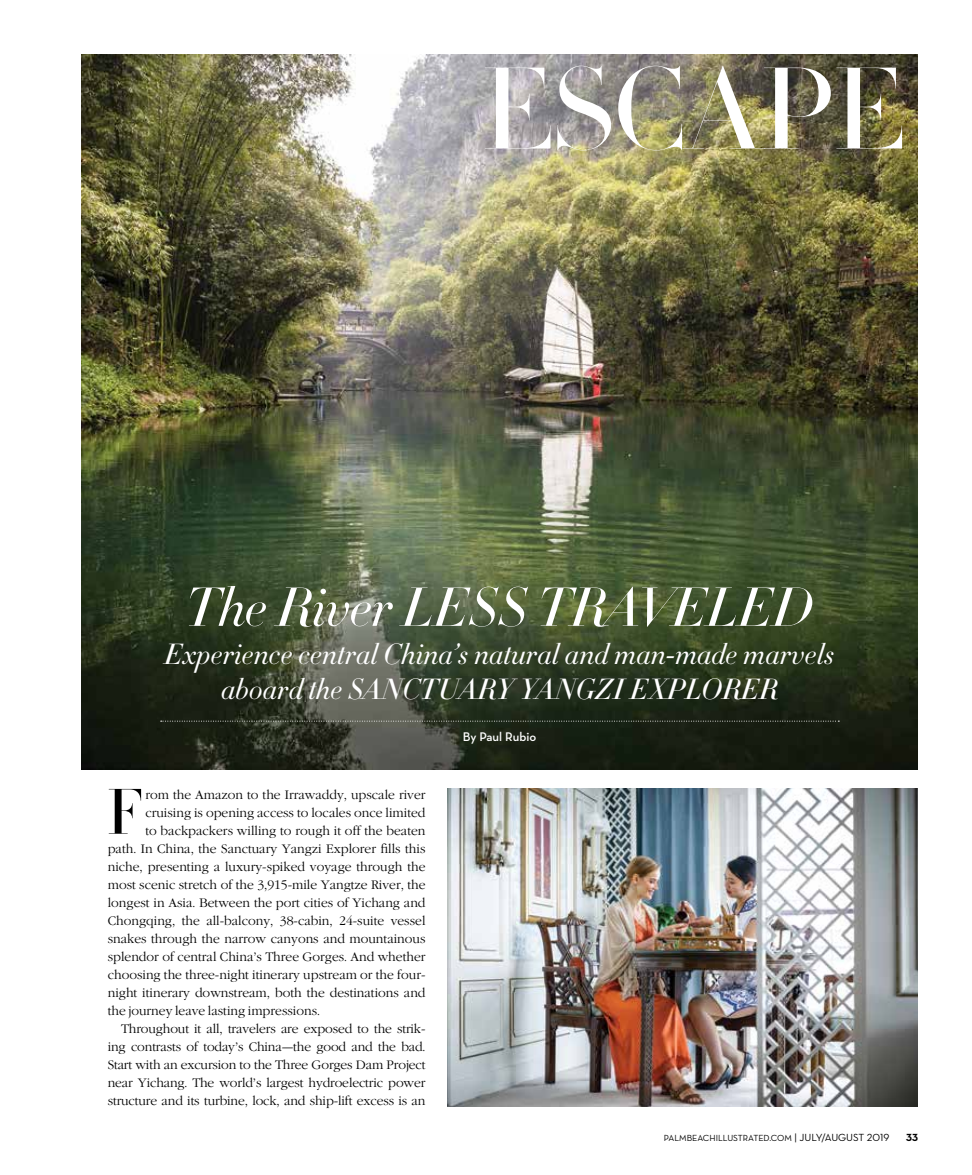
<style>
.page{position:relative;width:972px;height:1175px;background:#fff}
.page>*{position:absolute;margin:0;border:0;box-sizing:border-box;transform-origin:0 0}
.t1{font:300 114px "HTF Didot L96";letter-spacing:-.02em;color:#fff}
.t2{font:300 63.15px "HTF Didot L42";color:#000}
.t3{font:italic 300 54px "HTF Didot L42";letter-spacing:-.01em;color:#fff}
.t4{font:italic 300 28.65px/35.1px "HTF Didot L16";color:#fff;text-align:center}
.t5{font:12.75px "Garamond Lgt";color:#000}
.t6{font:600 12.75px "Neutra Text";letter-spacing:-.005em;color:#fff}
.t7{font:10.5px "Neutra Text Bold Alt";color:#000}
.t8{font:9px "Neutra Text Book Alt";color:#000}
.s1{font-size:10.5px}
</style>
<div class="page">
<img style="left:81px;top:54px;width:837px;height:715px">
<img style="left:447px;top:788px;width:471px;height:318px">
<svg style="left:161px;top:720px;width:678px;height:1px"></svg>
<h1 class="t1" style="left:481px;top:29px;width:426px">ESCAPE</h1>
<h3 class="t3" style="left:186px;top:567px;width:629px">The River LESS TRAVELED</h3>
<h3 class="t4" style="left:164px;top:636px;width:672px">Experience central China’s natural and man-made marvels aboard the SANCTUARY YANGZI EXPLORER</h3>
<h2 class="t2" style="left:106px;top:767px;width:40px">F</h2>
<p class="t5" style="left:145px;top:786px;width:282px">rom the Amazon to the Irrawaddy, upscale river</p>
<p class="t5" style="left:145px;top:804px;width:282px">cruising is opening access to locales once limited</p>
<p class="t5" style="left:145px;top:822px;width:282px">to backpackers willing to rough it off the beaten</p>
<p class="t5" style="left:108px;top:840px;width:319px">path. In China, the Sanctuary Yangzi Explorer fills this</p>
<p class="t5" style="left:108px;top:858px;width:319px">niche, presenting a luxury-spiked voyage through the</p>
<p class="t5" style="left:108px;top:876px;width:319px">most scenic stretch of the 3,915-mile Yangtze River, the</p>
<p class="t5" style="left:108px;top:894px;width:319px">longest in Asia. Between the port cities of Yichang and</p>
<p class="t5" style="left:108px;top:912px;width:319px">Chongqing, the all-balcony, 38-cabin, 24-suite vessel</p>
<p class="t5" style="left:108px;top:930px;width:319px">snakes through the narrow canyons and mountainous</p>
<p class="t5" style="left:108px;top:948px;width:319px">splendor of central China’s Three Gorges. And whether</p>
<p class="t5" style="left:108px;top:966px;width:319px">choosing the three-night itinerary upstream or the four-</p>
<p class="t5" style="left:108px;top:984px;width:319px">night itinerary downstream, both the destinations and</p>
<p class="t5" style="left:108px;top:1002px;width:214px">the journey leave lasting impressions.</p>
<p class="t5" style="left:121px;top:1020px;width:306px">Throughout it all, travelers are exposed to the strik-</p>
<p class="t5" style="left:108px;top:1038px;width:319px">ing contrasts of today’s China—the good and the bad.</p>
<p class="t5" style="left:108px;top:1056px;width:319px">Start with an excursion to the Three Gorges Dam Project</p>
<p class="t5" style="left:108px;top:1074px;width:319px">near Yichang. The world’s largest hydroelectric power</p>
<p class="t5" style="left:108px;top:1092px;width:319px">structure and its turbine, lock, and ship-lift excess is an</p>
<p class="t6" style="left:463px;top:728px;width:75px">By Paul Rubio</p>
<p class="t8" style="left:664px;top:1132px;width:227px">PALMBEACHILLUSTRATED.COM <span class="s1">| JULY/AUGUST 2019</span></p>
<p class="t7" style="left:906px;top:1130px;width:13px">33</p>
</div>
